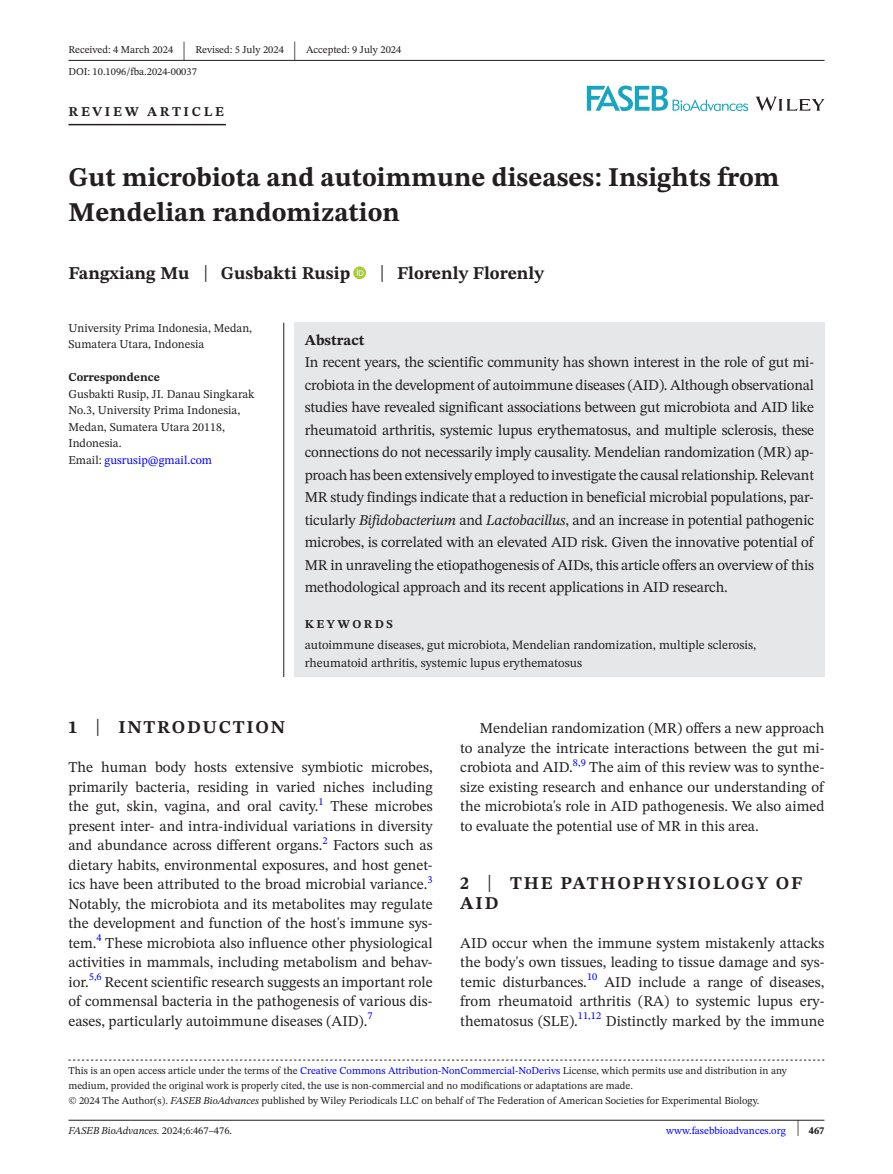
<style>
.page{position:relative;width:893px;height:1174px;background:#fff}
.page>*{position:absolute;margin:0;border:0;box-sizing:border-box;transform-origin:0 0}
.t1{font:700 27px/34.5px "STIX Two Text";color:#231f20}
.t2{font:25.65px "STIX Two Text";color:#231f20;scale:.49 1}
.t3{font:700 18px "STIX Two Text";color:#231f20}
.t4{font:700 18px/19.5px "STIX Two Text";letter-spacing:.1em;color:#231f20}
.t5{font:15px/19.5px "STIX Two Text";color:#231f20;text-align:justify}
.t6{font:700 15px "STIX Two Text";color:#231f20}
.t7{font:700 13.5px "STIX Two Text";letter-spacing:.2em;color:#231f20}
.t8{font:12.75px/17.2px "STIX Two Text";color:#231f20}
.t9{font:12px/16.5px "STIX Two Text";color:#231f20}
.t10{font:700 12px "STIX Two Text";color:#231f20}
.t11{font:700 12px "STIX Two Text";letter-spacing:.2em;color:#231f20}
.t12{font:10.5px/15px "STIX Two Text";color:#231f20}
.t13{font:10.5px "STIX Two Text";color:#00f}
.t14{font:italic 10.5px "STIX Two Text";color:#231f20}
.s1{font-weight:400;font-size:23.4px}
.s2{color:#00f}
.s3{font-style:italic}
.s4{font-weight:400;font-size:23.7px}
.s5{font-style:normal}
.s6{font-size:22.2px;color:#231f20}
.s7{font-weight:700;color:#231f20}
</style>
<div class="page">
<hr style="left:68px;top:1119px;width:756px;height:1px;background:#231f20">
<svg style="left:756px;top:97px;width:68px;height:14px"></svg>
<svg style="left:587px;top:85px;width:161px;height:26px"></svg>
<hr style="left:68px;top:60px;width:756px;height:1px;background:#231f20">
<hr style="left:68px;top:124px;width:158px;height:1px;background:#231f20">
<svg style="left:353px;top:266px;width:13px;height:13px"></svg>
<svg style="left:357px;top:269px;width:7px;height:7px"></svg>
<div style="left:294px;top:323px;width:530px;height:354px;background:#e6e7e9"></div>
<hr style="left:283px;top:323px;width:1px;height:354px;background:#231f20">
<svg style="left:68px;top:1059px;width:756px;height:1px"></svg>
<p class="t12" style="left:68px;top:42px;width:106px">Received: 4 March 2024</p>
<h2 class="t2" style="left:183px;top:32px;width:8px">|</h2>
<p class="t12" style="left:195px;top:42px;width:90px">Revised: 5 July 2024</p>
<h2 class="t2" style="left:293px;top:32px;width:8px">|</h2>
<p class="t12" style="left:306px;top:42px;width:97px">Accepted: 9 July 2024</p>
<p class="t12" style="left:68px;top:64px;width:130px">DOI: 10.1096/fba.2024-00037</p>
<p class="t7" style="left:68px;top:101px;width:157px">REVIEW ARTICLE</p>
<h1 class="t1" style="left:68px;top:161px;width:712px">Gut microbiota and autoimmune diseases: Insights from<br>Mendelian randomization</h1>
<p class="t3" style="left:68px;top:260px;width:283px">Fangxiang Mu <span class="s1">|</span> Gusbakti Rusip</p>
<p class="t3" style="left:380px;top:260px;width:166px"><span class="s1">|</span> Florenly Florenly</p>
<p class="t9" style="left:68px;top:319px;width:185px">University Prima Indonesia, Medan,<br>Sumatera Utara, Indonesia</p>
<p class="t10" style="left:68px;top:369px;width:93px">Correspondence</p>
<p class="t9" style="left:68px;top:385px;width:188px">Gusbakti Rusip, JI. Danau Singkarak<br>No.3, University Prima Indonesia,<br>Medan, Sumatera Utara 20118,<br>Indonesia.<br>Email: <span class="s2">gusrusip@gmail.com</span></p>
<p class="t6" style="left:305px;top:329px;width:61px">Abstract</p>
<p class="t5" style="left:305px;top:351px;width:511px;line-height:22.5px">In recent years, the scientific community has shown interest in the role of gut mi&shy;crobiota in the development of autoimmune diseases (AID). Although observational studies have revealed significant associations between gut microbiota and AID like rheumatoid arthritis, systemic lupus erythematosus, and multiple sclerosis, these connections do not necessarily imply causality. Mendelian randomization (MR) ap&shy;proach has been extensively employed to investigate the causal relationship. Relevant MR study findings indicate that a reduction in beneficial microbial populations, par&shy;ticularly <span class="s3">Bifidobacterium</span> and <span class="s3">Lactobacillus</span>, and an increase in potential pathogenic microbes, is correlated with an elevated AID risk. Given the innovative potential of MR in unraveling the etiopathogenesis of AIDs, this article offers an overview of this methodological approach and its recent applications in AID research.</p>
<p class="t11" style="left:305px;top:615px;width:90px">KEYWORDS</p>
<p class="t8" style="left:305px;top:636px;width:453px">autoimmune diseases, gut microbiota, Mendelian randomization, multiple sclerosis, rheumatoid arthritis, systemic lupus erythematosus</p>
<p class="t4" style="left:68px;top:718px;width:218px">1 <span class="s4">|</span> INTRODUCTION</p>
<p class="t5" style="left:68px;top:757px;width:366px">The human body hosts extensive symbiotic microbes, primarily bacteria, residing in varied niches including the gut, skin, vagina, and oral cavity.</p>
<p class="t13" style="left:319px;top:793px;width:7px">1</p>
<p class="t5" style="left:68px;top:796px;width:366px;text-indent:262px">These microbes present inter- and intra-individual variations in diversity and abundance across different organs.</p>
<p class="t13" style="left:323px;top:832px;width:7px">2</p>
<p class="t5" style="left:68px;top:835px;width:366px;text-indent:265px">Factors such as dietary habits, environmental exposures, and host genet&shy;ics have been attributed to the broad microbial variance.</p>
<p class="t13" style="left:427px;top:871px;width:7px">3</p>
<p class="t5" style="left:68px;top:894px;width:366px">Notably, the microbiota and its metabolites may regulate the development and function of the host's immune sys&shy;tem.</p>
<p class="t13" style="left:97px;top:930px;width:7px">4</p>
<p class="t5" style="left:68px;top:933px;width:366px;text-indent:37px">These microbiota also influence other physiological activities in mammals, including metabolism and behav&shy;ior.</p>
<p class="t13" style="left:89px;top:969px;width:14px">5,6</p>
<p class="t5" style="left:68px;top:972px;width:366px;text-indent:36px">Recent scientific research suggests an important role of commensal bacteria in the pathogenesis of various dis&shy;eases, particularly autoimmune diseases (AID).</p>
<p class="t13" style="left:367px;top:1008px;width:7px">7</p>
<p class="t5" style="left:460px;top:718px;width:366px;text-indent:20px">Mendelian randomization (MR) offers a new approach to analyze the intricate interactions between the gut mi&shy;crobiota and AID.</p>
<p class="t13" style="left:573px;top:754px;width:14px">8,9</p>
<p class="t5" style="left:460px;top:757px;width:366px;text-indent:129px">The aim of this review was to synthe&shy;size existing research and enhance our understanding of the microbiota's role in AID pathogenesis. We also aimed to evaluate the potential use of MR in this area.</p>
<p class="t4" style="left:460px;top:874px;width:343px">2 <span class="s4">|</span> THE PATHOPHYSIOLOGY OF<br>AID</p>
<p class="t5" style="left:460px;top:933px;width:366px">AID occur when the immune system mistakenly attacks the body's own tissues, leading to tissue damage and sys&shy;temic disturbances.</p>
<p class="t13" style="left:587px;top:969px;width:12px">10</p>
<p class="t5" style="left:460px;top:972px;width:366px;text-indent:144px">AID include a range of diseases, from rheumatoid arthritis (RA) to systemic lupus ery&shy;thematosus (SLE).</p>
<p class="t13" style="left:578px;top:1008px;width:25px">11,12</p>
<p class="t5" style="left:606px;top:1011px;width:220px">Distinctly marked by the immune</p>
<p class="t12" style="left:68px;top:1063px;width:720px">This is an open access article under the terms of the <span class="s2">Creative Commons Attribution-NonCommercial-NoDerivs</span> License, which permits use and distribution in any medium, provided the original work is properly cited, the use is non-commercial and no modifications or adaptations are made.<br>© 2024 The Author(s). <span class="s3">FASEB BioAdvances</span> published by Wiley Periodicals LLC on behalf of The Federation of American Societies for Experimental Biology.</p>
<p class="t14" style="left:68px;top:1123px;width:165px">FASEB BioAdvances. <span class="s5">2024;6:467–476.</span></p>
<p class="t13" style="left:666px;top:1123px;width:160px">www.fasebbioadvances.org <span class="s6">|</span> <span class="s7">467</span></p>
</div>
